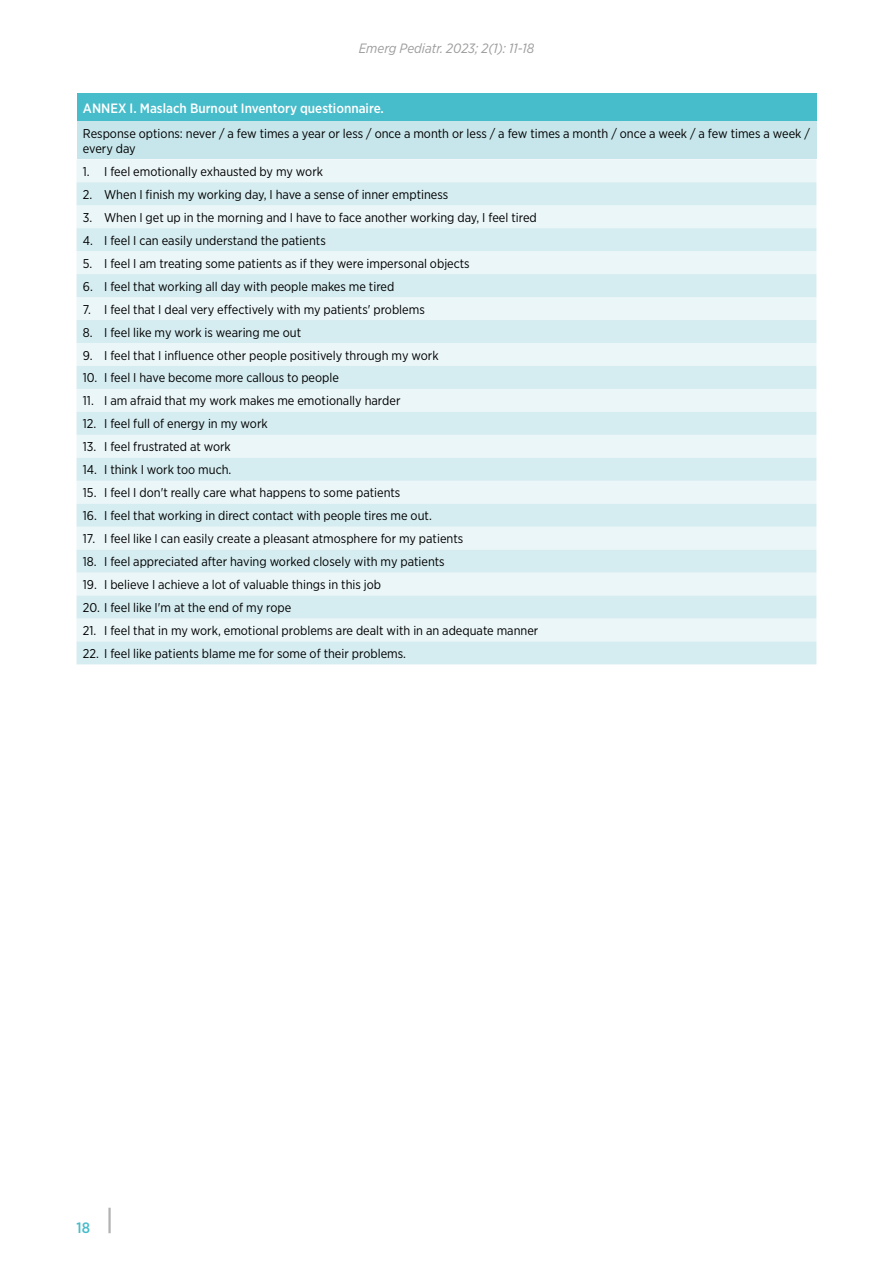
<style>
.page{position:relative;width:893px;height:1263px;background:#fff}
.page>*{position:absolute;margin:0;border:0;box-sizing:border-box;transform-origin:0 0}
.t1{font:500 15px "Gotham Narrow";color:#47bcca}
.t2{font:500 13.5px "Gotham Narrow";color:#fff}
.t3{font:italic 13.5px "Gotham Narrow";color:#9d9d9c}
.t4{font:12.75px/15px "Gotham Narrow";color:#000}
</style>
<div class="page">
<hr style="left:108px;top:1208px;width:3px;height:25px;background:#b3b2b2">
<div style="left:77px;top:94px;width:739px;height:27px;background:#47bcca"></div>
<div style="left:77px;top:121px;width:739px;height:38px;background:#c7e6eb"></div>
<div style="left:77px;top:159px;width:739px;height:23px;background:#ebf6f8"></div>
<svg style="left:77px;top:182px;width:739px;height:482px;background:#dff0f3"></svg>
<p class="t3" style="left:359px;top:40px;width:177px">Emerg Pediatr. 2023; 2(1): 11-18</p>
<p class="t2" style="left:83px;top:100px;width:303px">ANNEX I. Maslach Burnout Inventory questionnaire.</p>
<p class="t4" style="left:83px;top:126px;width:729px">Response options: never / a few times a year or less / once a month or less / a few times a month / once a week / a few times a week / every day</p>
<p class="t4" style="left:83px;top:164px;width:242px">1. I feel emotionally exhausted by my work</p>
<p class="t4" style="left:83px;top:187px;width:367px">2. When I finish my working day, I have a sense of inner emptiness</p>
<p class="t4" style="left:83px;top:210px;width:455px">3. When I get up in the morning and I have to face another working day, I feel tired</p>
<p class="t4" style="left:83px;top:232px;width:244px">4. I feel I can easily understand the patients</p>
<p class="t4" style="left:83px;top:255px;width:388px">5. I feel I am treating some patients as if they were impersonal objects</p>
<p class="t4" style="left:83px;top:278px;width:313px">6. I feel that working all day with people makes me tired</p>
<p class="t4" style="left:83px;top:301px;width:343px">7. I feel that I deal very effectively with my patients' problems</p>
<p class="t4" style="left:83px;top:324px;width:220px">8. I feel like my work is wearing me out</p>
<p class="t4" style="left:83px;top:347px;width:357px">9. I feel that I influence other people positively through my work</p>
<p class="t4" style="left:83px;top:370px;width:258px">10. I feel I have become more callous to people</p>
<p class="t4" style="left:83px;top:393px;width:319px">11. I am afraid that my work makes me emotionally harder</p>
<p class="t4" style="left:83px;top:416px;width:186px">12. I feel full of energy in my work</p>
<p class="t4" style="left:83px;top:439px;width:149px">13. I feel frustrated at work</p>
<p class="t4" style="left:83px;top:462px;width:150px">14. I think I work too much.</p>
<p class="t4" style="left:83px;top:485px;width:319px">15. I feel I don't really care what happens to some patients</p>
<p class="t4" style="left:83px;top:508px;width:350px">16. I feel that working in direct contact with people tires me out.</p>
<p class="t4" style="left:83px;top:531px;width:382px">17. I feel like I can easily create a pleasant atmosphere for my patients</p>
<p class="t4" style="left:83px;top:554px;width:363px">18. I feel appreciated after having worked closely with my patients</p>
<p class="t4" style="left:83px;top:577px;width:300px">19. I believe I achieve a lot of valuable things in this job</p>
<p class="t4" style="left:83px;top:600px;width:210px">20. I feel like I'm at the end of my rope</p>
<p class="t4" style="left:83px;top:623px;width:457px">21. I feel that in my work, emotional problems are dealt with in an adequate manner</p>
<p class="t4" style="left:83px;top:646px;width:325px">22. I feel like patients blame me for some of their problems.</p>
<p class="t1" style="left:77px;top:1218px;width:15px">18</p>
</div>
